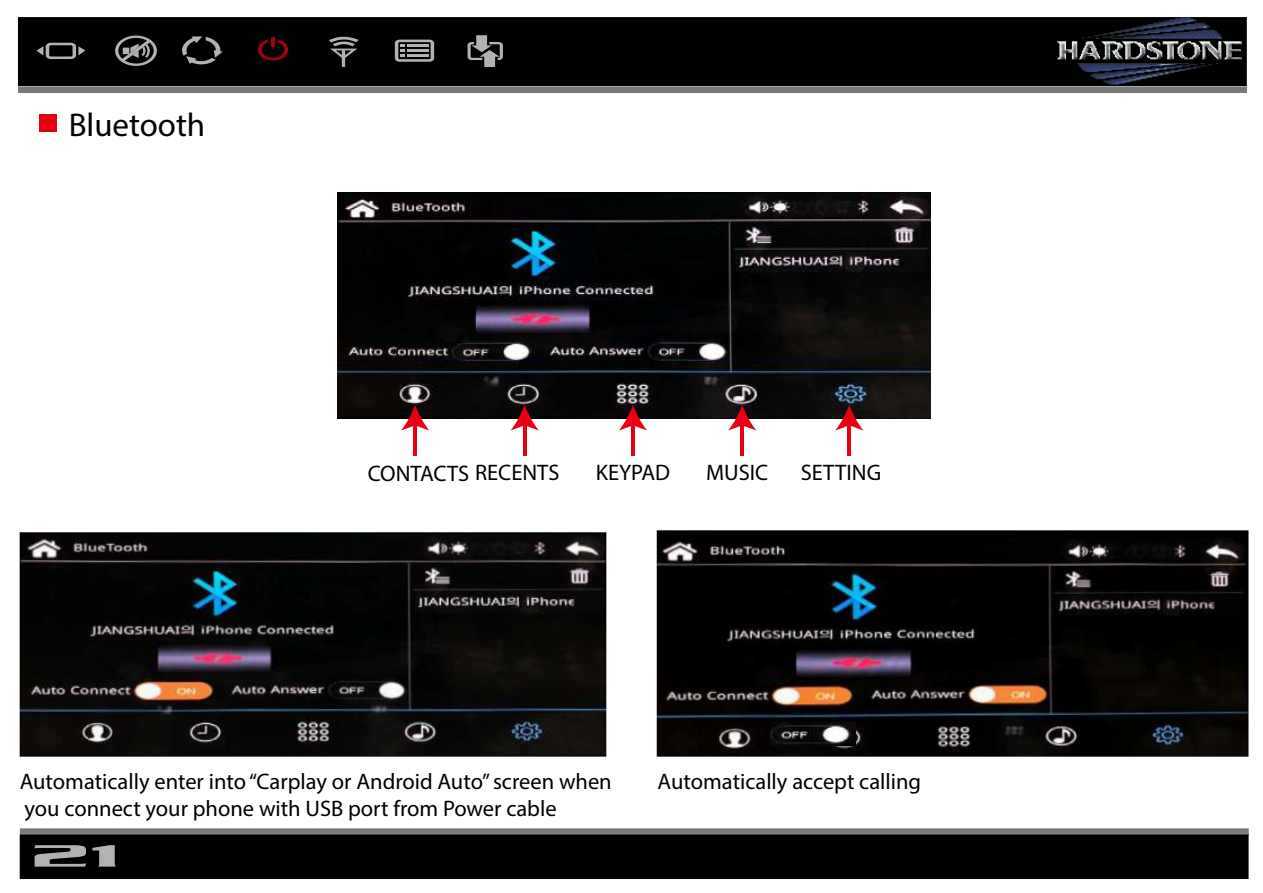
<style>
.page{position:relative;width:1263px;height:893px;background:#fff}
.page>*{position:absolute;margin:0;border:0;box-sizing:border-box;transform-origin:0 0}
.t1{font:500 33.45px "Serpentine";color:#b2b2b2;scale:2.47 1}
.t2{font:33px "Myriad Pro";color:#000}
.t3{font:22.5px/27px "Myriad Pro";color:#000}
</style>
<div class="page">
<div style="left:18px;top:17px;width:1229px;height:69px;background:#000"></div>
<div style="left:18px;top:87px;width:1229px;height:6px;background:#7a7979"></div>
<svg style="left:115px;top:36px;width:42px;height:30px"></svg>
<svg style="left:395px;top:40px;width:39px;height:22px"></svg>
<svg style="left:36px;top:43px;width:49px;height:16px"></svg>
<svg style="left:329px;top:37px;width:30px;height:30px"></svg>
<svg style="left:182px;top:36px;width:41px;height:28px"></svg>
<svg style="left:467px;top:35px;width:36px;height:32px"></svg>
<svg style="left:258px;top:39px;width:30px;height:22px"></svg>
<hr style="left:271px;top:37px;width:4px;height:10px;background:#a1000d">
<img style="left:1057px;top:17px;width:184px;height:68px">
<img style="left:657px;top:530px;width:591px;height:227px">
<div style="left:39px;top:115px;width:18px;height:17px;background:#e60012"></div>
<img style="left:20px;top:532px;width:586px;height:225px">
<img style="left:337px;top:193px;width:594px;height:226px">
<hr style="left:414px;top:423px;width:3px;height:32px;background:#e60012">
<svg style="left:401px;top:405px;width:28px;height:26px"></svg>
<hr style="left:523px;top:423px;width:3px;height:32px;background:#e60012">
<svg style="left:510px;top:405px;width:29px;height:26px"></svg>
<hr style="left:631px;top:423px;width:3px;height:32px;background:#e60012">
<svg style="left:619px;top:405px;width:28px;height:26px"></svg>
<hr style="left:741px;top:423px;width:3px;height:32px;background:#e60012">
<svg style="left:728px;top:405px;width:28px;height:26px"></svg>
<hr style="left:848px;top:423px;width:3px;height:32px;background:#e60012">
<svg style="left:835px;top:405px;width:28px;height:26px"></svg>
<img style="left:771px;top:723px;width:84px;height:23px">
<div style="left:20px;top:835px;width:1228px;height:44px;background:#000"></div>
<svg style="left:20px;top:828px;width:1229px;height:6px;background:#838282"></svg>
<hr style="left:20px;top:834px;width:1228px;height:1px;background:#474646">
<h2 class="t2" style="left:69px;top:112px;width:138px">Bluetooth</h2>
<p class="t3" style="left:368px;top:462px;width:193px">CONTACTS RECENTS</p>
<p class="t3" style="left:596px;top:461px;width:76px">KEYPAD</p>
<p class="t3" style="left:706px;top:461px;width:64px">MUSIC</p>
<p class="t3" style="left:801px;top:461px;width:82px">SETTING</p>
<p class="t3" style="left:20px;top:770px;width:593px">Automatically enter into “Carplay or Android Auto” screen when you connect your phone with USB port from Power cable</p>
<p class="t3" style="left:658px;top:770px;width:265px">Automatically accept calling</p>
<h1 class="t1" style="left:31px;top:840px;width:39px">21</h1>
</div>
